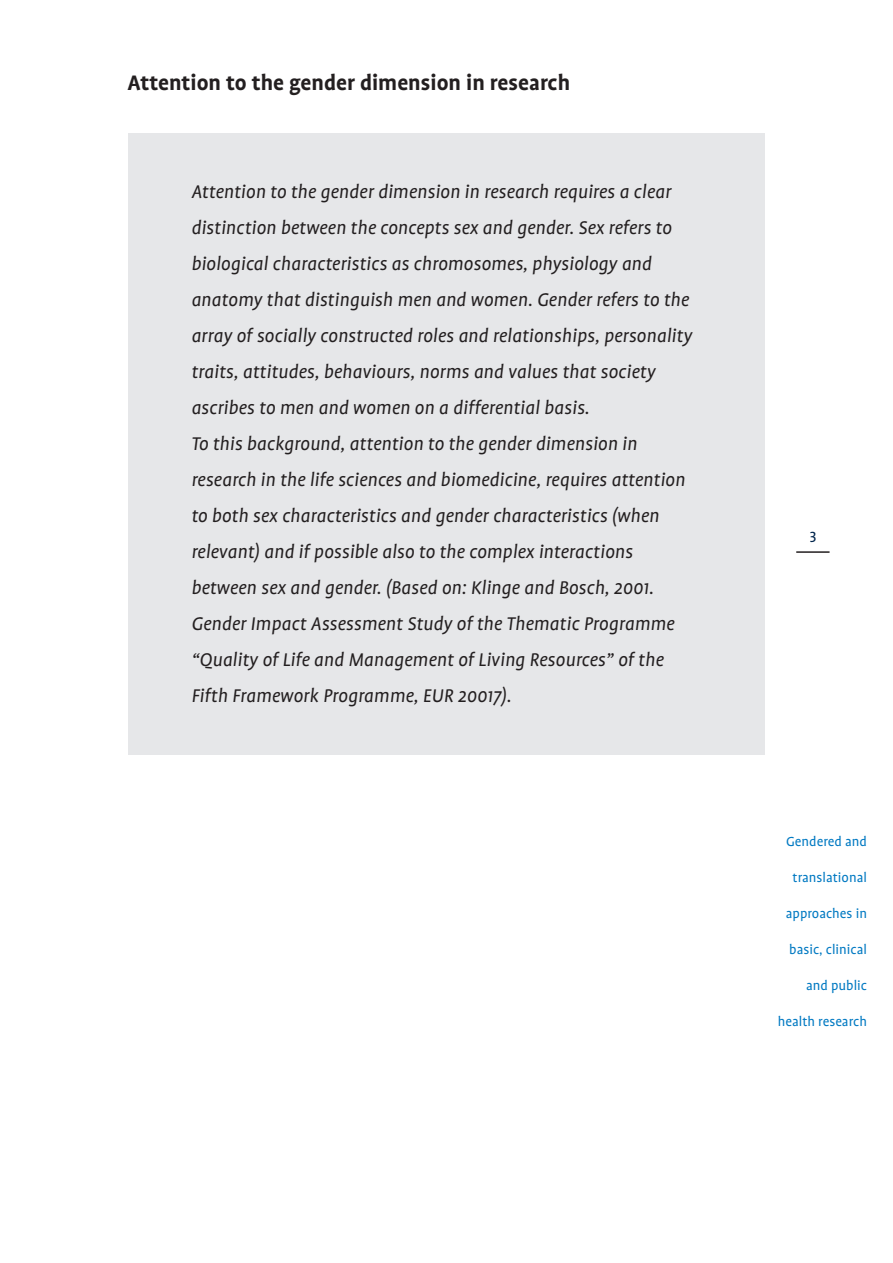
<style>
.page{position:relative;width:893px;height:1263px;background:#fff}
.page>*{position:absolute;margin:0;border:0;box-sizing:border-box;transform-origin:0 0}
.t1{font:700 24px "Profile";color:#231f20}
.t2{font:italic 21px/36px "Profile";color:#231f20}
.t3{font:15px "Profile";color:#0079c2}
.t4{font:15px "The Sans Caps";color:#00254c}
</style>
<div class="page">
<hr style="left:796px;top:551px;width:33px;height:2px;background:#231f20">
<div style="left:128px;top:133px;width:637px;height:621px;background:#e6e7e9"></div>
<p class="t1" style="left:128px;top:70px;width:444px">Attention to the gender dimension in research</p>
<p class="t2" style="left:191px;top:174px;width:502px">Attention to the gender dimension in research requires a clear distinction between the concepts sex and gender. Sex refers to biological characteristics as chromosomes, physiology and anatomy that distinguish men and women. Gender refers to the array of socially constructed roles and relationships, personality traits, attitudes, behaviours, norms and values that society ascribes to men and women on a differential basis.<br>To this background, attention to the gender dimension in research in the life sciences and biomedicine, requires attention to both sex characteristics and gender characteristics (when relevant) and if possible also to the complex interactions between sex and gender. (Based on: Klinge and Bosch, 2001.<br>Gender Impact Assessment Study of the Thematic Programme “Quality of Life and Management of Living Resources” of the Fifth Framework Programme, EUR 20017).</p>
<p class="t4" style="left:809px;top:524px;width:9px">3</p>
<p class="t3" style="left:786px;top:834px;width:82px">Gendered and</p>
<p class="t3" style="left:793px;top:870px;width:76px">translational</p>
<p class="t3" style="left:786px;top:906px;width:83px">approaches in</p>
<p class="t3" style="left:789px;top:942px;width:79px">basic, clinical</p>
<p class="t3" style="left:806px;top:978px;width:63px">and public</p>
<p class="t3" style="left:778px;top:1014px;width:91px">health research</p>
</div>
